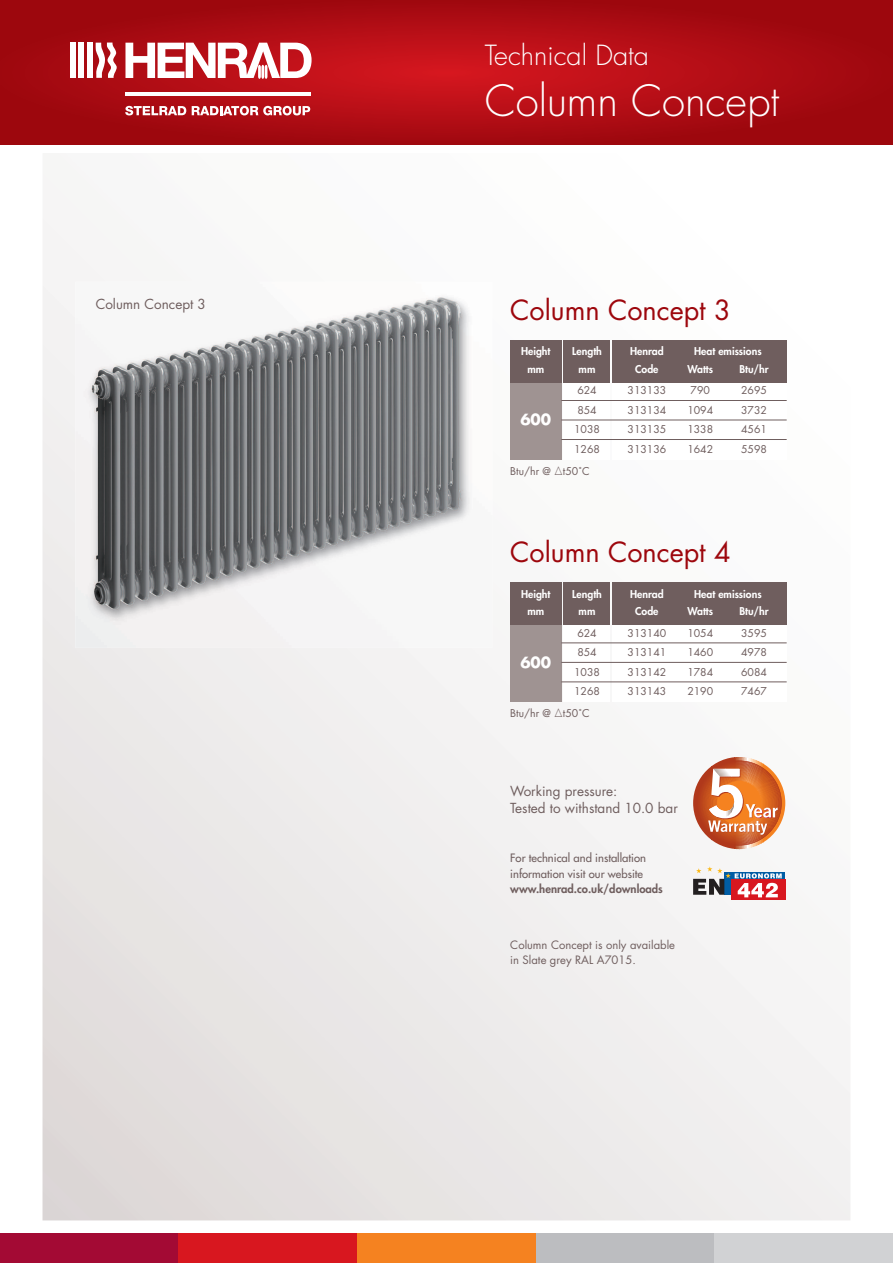
<style>
.page{position:relative;width:893px;height:1263px;background:#fff}
.page>*{position:absolute;margin:0;border:0;box-sizing:border-box;transform-origin:0 0}
.t1{font:300 42px "Futura";color:#fff}
.t2{font:27px "Futura";color:#9d070d}
.t3{font:300 27px "Futura";color:#fff}
.t4{font:700 15px "Futura";color:#fff}
.t5{font:13.5px/17.2px "Futura";color:#6f5e5e}
.t6{font:11.25px/15.3px "Futura";color:#6f5e5e}
.t7{font:11.25px/14.7px "Futura";color:#6f5e5e}
.t8{font:800 11.25px "Futura";color:#6f5e5e}
.t9{font:10.5px "Futura";color:#6f5e5e}
.t10{font:800 10.5px "Futura";color:#fff}
</style>
<div class="page">
<img style="left:43px;top:219px;width:807px;height:1001px">
<svg style="left:0;top:0;width:893px;height:145px;background:#ac0c13"></svg>
<svg style="left:125px;top:43px;width:187px;height:36px"></svg>
<div style="left:70px;top:43px;width:6px;height:35px;background:#fff"></div>
<div style="left:79px;top:43px;width:5px;height:35px;background:#fff"></div>
<div style="left:87px;top:43px;width:6px;height:35px;background:#fff"></div>
<svg style="left:96px;top:43px;width:21px;height:35px"></svg>
<hr style="left:125px;top:92px;width:185px;height:3px;background:#fff">
<svg style="left:125px;top:106px;width:61px;height:9px"></svg>
<svg style="left:192px;top:106px;width:118px;height:9px"></svg>
<svg style="left:693px;top:757px;width:18px;height:92px"></svg>
<svg style="left:711px;top:757px;width:23px;height:92px"></svg>
<hr style="left:734px;top:757px;width:1px;height:92px;background:#b0381b">
<hr style="left:735px;top:757px;width:1px;height:92px;background:#b24121">
<hr style="left:736px;top:757px;width:1px;height:92px;background:#b64c29">
<hr style="left:737px;top:757px;width:1px;height:92px;background:#bc5f3b">
<hr style="left:738px;top:757px;width:1px;height:92px;background:#c36946">
<hr style="left:739px;top:757px;width:1px;height:92px;background:#ca7b5a">
<hr style="left:740px;top:757px;width:1px;height:92px;background:#ce8564">
<hr style="left:741px;top:757px;width:1px;height:92px;background:#d28e70">
<hr style="left:742px;top:757px;width:1px;height:92px;background:#dca48a">
<hr style="left:743px;top:757px;width:1px;height:92px;background:#e2b197">
<hr style="left:744px;top:757px;width:1px;height:92px;background:#e6bca6">
<hr style="left:745px;top:757px;width:1px;height:92px;background:#efd4c4">
<hr style="left:746px;top:757px;width:1px;height:92px;background:#f4e1d6">
<hr style="left:747px;top:757px;width:1px;height:92px;background:#fff">
<hr style="left:748px;top:757px;width:1px;height:92px;background:#fef8f1">
<hr style="left:749px;top:757px;width:1px;height:92px;background:#fef1e5">
<hr style="left:750px;top:757px;width:1px;height:92px;background:#feebd8">
<hr style="left:751px;top:757px;width:1px;height:92px;background:#fddec2">
<hr style="left:752px;top:757px;width:1px;height:92px;background:#fdd8b7">
<hr style="left:753px;top:757px;width:1px;height:92px;background:#fccca2">
<hr style="left:754px;top:757px;width:1px;height:92px;background:#fcc899">
<hr style="left:755px;top:757px;width:1px;height:92px;background:#fbc18f">
<hr style="left:756px;top:757px;width:1px;height:92px;background:#fab67c">
<hr style="left:757px;top:757px;width:1px;height:92px;background:#fab072">
<hr style="left:758px;top:757px;width:1px;height:92px;background:#f9a660">
<hr style="left:759px;top:757px;width:1px;height:92px;background:#f8a058">
<hr style="left:760px;top:757px;width:1px;height:92px;background:#f79b4e">
<hr style="left:761px;top:757px;width:1px;height:92px;background:#f6913a">
<hr style="left:762px;top:757px;width:1px;height:92px;background:#f58c30">
<hr style="left:763px;top:757px;width:1px;height:92px;background:#f58220">
<svg style="left:764px;top:757px;width:21px;height:92px"></svg>
<svg style="left:697px;top:760px;width:85px;height:85px"></svg>
<div style="left:724px;top:872px;width:61px;height:23px;background:#015da4"></div>
<svg style="left:731px;top:879px;width:54px;height:21px"></svg>
<svg style="left:693px;top:866px;width:89px;height:31px"></svg>
<div style="left:0;top:1233px;width:179px;height:30px;background:#a30a34"></div>
<div style="left:179px;top:1233px;width:178px;height:30px;background:#d8171f"></div>
<div style="left:357px;top:1233px;width:179px;height:30px;background:#f58220"></div>
<div style="left:536px;top:1233px;width:178px;height:30px;background:#bcbdc0"></div>
<div style="left:714px;top:1233px;width:179px;height:30px;background:#d1d2d4"></div>
<img style="left:75px;top:282px;width:417px;height:366px">
<img style="left:85px;top:289px;width:383px;height:330px">
<div style="left:510px;top:340px;width:51px;height:43px;background:#6f5e5e"></div>
<div style="left:563px;top:340px;width:47px;height:43px;background:#6f5e5e"></div>
<div style="left:612px;top:340px;width:175px;height:43px;background:#6f5e5e"></div>
<div style="left:510px;top:383px;width:51px;height:76px;background:#9f9392"></div>
<div style="left:563px;top:383px;width:47px;height:76px;background:#fff"></div>
<div style="left:612px;top:383px;width:175px;height:76px;background:#fff"></div>
<hr style="left:561px;top:400px;width:226px;height:1px;background:#6f5e5e">
<hr style="left:561px;top:420px;width:226px;height:1px;background:#6f5e5e">
<hr style="left:561px;top:439px;width:226px;height:1px;background:#6f5e5e">
<div style="left:510px;top:583px;width:51px;height:42px;background:#6f5e5e"></div>
<div style="left:563px;top:583px;width:47px;height:42px;background:#6f5e5e"></div>
<div style="left:612px;top:583px;width:175px;height:42px;background:#6f5e5e"></div>
<div style="left:510px;top:625px;width:51px;height:77px;background:#9f9392"></div>
<div style="left:563px;top:625px;width:47px;height:77px;background:#fff"></div>
<div style="left:612px;top:625px;width:175px;height:77px;background:#fff"></div>
<hr style="left:561px;top:643px;width:226px;height:1px;background:#6f5e5e">
<hr style="left:561px;top:662px;width:226px;height:1px;background:#6f5e5e">
<hr style="left:561px;top:682px;width:226px;height:1px;background:#6f5e5e">
<svg style="left:555px;top:466px;width:7px;height:9px"></svg>
<svg style="left:555px;top:709px;width:7px;height:8px"></svg>
<h2 class="t3" style="left:485px;top:43px;width:166px">Technical Data</h2>
<h1 class="t1" style="left:485px;top:81px;width:296px">Column Concept</h1>
<p class="t5" style="left:96px;top:296px;width:112px">Column Concept 3</p>
<h2 class="t2" style="left:510px;top:298px;width:222px">Column Concept 3</h2>
<p class="t10" style="left:521px;top:347px;width:31px">Height</p>
<p class="t10" style="left:572px;top:347px;width:31px">Length</p>
<p class="t10" style="left:630px;top:347px;width:35px">Henrad</p>
<p class="t10" style="left:694px;top:347px;width:69px">Heat emissions</p>
<p class="t10" style="left:527px;top:364px;width:18px">mm</p>
<p class="t10" style="left:579px;top:364px;width:18px">mm</p>
<p class="t10" style="left:635px;top:364px;width:25px">Code</p>
<p class="t10" style="left:687px;top:364px;width:27px">Watts</p>
<p class="t10" style="left:739px;top:364px;width:31px">Btu/hr</p>
<p class="t9" style="left:577px;top:386px;width:21px">624</p>
<p class="t9" style="left:627px;top:386px;width:40px">313133</p>
<p class="t9" style="left:691px;top:386px;width:21px">790</p>
<p class="t9" style="left:741px;top:386px;width:27px">2695</p>
<p class="t9" style="left:577px;top:405px;width:21px">854</p>
<p class="t9" style="left:627px;top:405px;width:40px">313134</p>
<p class="t9" style="left:687px;top:405px;width:27px">1094</p>
<p class="t9" style="left:741px;top:405px;width:27px">3732</p>
<p class="t9" style="left:574px;top:425px;width:27px">1038</p>
<p class="t9" style="left:627px;top:425px;width:40px">313135</p>
<p class="t9" style="left:687px;top:425px;width:27px">1338</p>
<p class="t9" style="left:741px;top:425px;width:27px">4561</p>
<p class="t9" style="left:574px;top:444px;width:27px">1268</p>
<p class="t9" style="left:627px;top:444px;width:40px">313136</p>
<p class="t9" style="left:687px;top:444px;width:27px">1642</p>
<p class="t9" style="left:741px;top:444px;width:27px">5598</p>
<h3 class="t4" style="left:520px;top:413px;width:32px">600</h3>
<p class="t9" style="left:510px;top:466px;width:81px">Btu/hr @ t50˚C</p>
<h2 class="t2" style="left:510px;top:540px;width:222px">Column Concept 4</h2>
<p class="t10" style="left:521px;top:589px;width:31px">Height</p>
<p class="t10" style="left:572px;top:589px;width:31px">Length</p>
<p class="t10" style="left:630px;top:589px;width:35px">Henrad</p>
<p class="t10" style="left:694px;top:589px;width:69px">Heat emissions</p>
<p class="t10" style="left:527px;top:606px;width:18px">mm</p>
<p class="t10" style="left:579px;top:606px;width:18px">mm</p>
<p class="t10" style="left:635px;top:606px;width:25px">Code</p>
<p class="t10" style="left:687px;top:606px;width:27px">Watts</p>
<p class="t10" style="left:739px;top:606px;width:31px">Btu/hr</p>
<p class="t9" style="left:577px;top:628px;width:21px">624</p>
<p class="t9" style="left:627px;top:628px;width:40px">313140</p>
<p class="t9" style="left:687px;top:628px;width:27px">1054</p>
<p class="t9" style="left:741px;top:628px;width:27px">3595</p>
<p class="t9" style="left:577px;top:648px;width:21px">854</p>
<p class="t9" style="left:627px;top:648px;width:40px">313141</p>
<p class="t9" style="left:687px;top:648px;width:27px">1460</p>
<p class="t9" style="left:741px;top:648px;width:27px">4978</p>
<p class="t9" style="left:574px;top:667px;width:27px">1038</p>
<p class="t9" style="left:627px;top:667px;width:40px">313142</p>
<p class="t9" style="left:687px;top:667px;width:27px">1784</p>
<p class="t9" style="left:741px;top:667px;width:27px">6084</p>
<p class="t9" style="left:574px;top:687px;width:27px">1268</p>
<p class="t9" style="left:627px;top:687px;width:40px">313143</p>
<p class="t9" style="left:687px;top:687px;width:27px">2190</p>
<p class="t9" style="left:741px;top:687px;width:27px">7467</p>
<h3 class="t4" style="left:520px;top:655px;width:32px">600</h3>
<p class="t9" style="left:510px;top:709px;width:81px">Btu/hr @ t50˚C</p>
<p class="t5" style="left:510px;top:783px;width:169px">Working pressure:<br>Tested to withstand 10.0 bar</p>
<p class="t6" style="left:510px;top:851px;width:137px">For technical and installation information visit our website</p>
<p class="t8" style="left:510px;top:883px;width:154px">www.henrad.co.uk/downloads</p>
<p class="t7" style="left:510px;top:938px;width:166px">Column Concept is only available in Slate grey RAL A7015.</p>
</div>
